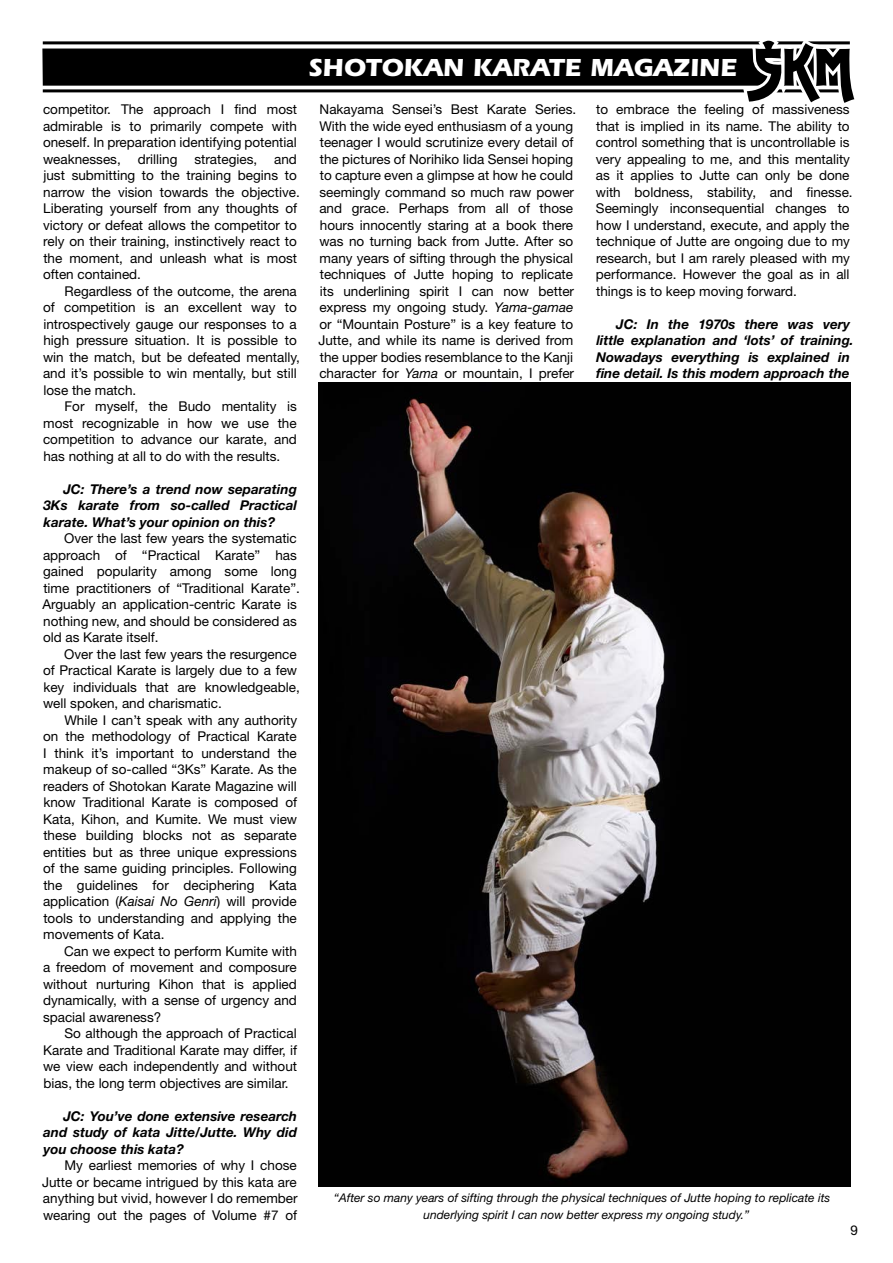
<style>
.page{position:relative;width:893px;height:1263px;background:#fff}
.page>*{position:absolute;margin:0;border:0;box-sizing:border-box;transform-origin:0 0}
.t1{font:700 25.5px "ITC Eras Std";color:#fff}
.t2{font:13.5px/16.5px "Helvetica Neue LT Std";color:#000;text-align:justify}
.t3{font:italic 700 13.5px/16.5px "Helvetica Neue LT Std";color:#000;text-align:justify}
.t4{font:italic 12px/18px "Helvetica Neue LT Std";color:#000}
.s1{font-style:italic}
</style>
<div class="page">
<svg style="left:43px;top:44px;width:77px;height:5px"></svg>
<hr style="left:43px;top:89px;width:807px;height:3px;background:#000">
<hr style="left:43px;top:41px;width:807px;height:3px;background:#000">
<div style="left:43px;top:49px;width:807px;height:37px;background:#000"></div>
<svg style="left:741px;top:40px;width:114px;height:63px"></svg>
<img style="left:319px;top:382px;width:531px;height:805px">
<h1 class="t1" style="left:308px;top:52px;width:431px">SHOTOKAN KARATE MAGAZINE</h1>
<p class="t2" style="left:43px;top:101px;width:256px">competitor. The approach I find most admirable is to primarily compete with oneself. In preparation identifying potential weaknesses,</p>
<p class="t2" style="left:43px;top:151px;width:258px;text-align:left;text-indent:231px">and just submitting to the training begins to narrow the vision towards the objective.<br>Liberating yourself from any thoughts of victory or defeat allows the competitor to rely on their training, instinctively react to the moment, and unleash what is most often contained.</p>
<p class="t2" style="left:43px;top:283px;width:258px;text-align:left;text-indent:22px">Regardless of the outcome, the arena of competition is an excellent way to introspectively gauge our responses to a high pressure situation. It is possible to win the match, but be defeated mentally, and it’s possible to win mentally, but still lose the match.</p>
<p class="t2" style="left:43px;top:398px;width:255px;text-indent:22px">For myself, the Budo mentality is most recognizable in how we use the competition to advance our karate, and has nothing at all to do with the results.</p>
<p class="t3" style="left:43px;top:480px;width:255px;text-indent:20px">JC: There’s a trend now separating 3Ks karate from so-called Practical karate. What’s your opinion on this?</p>
<p class="t2" style="left:42px;top:530px;width:259px;text-align:left;text-indent:22px">Over the last few years the systematic approach of “Practical Karate” has gained popularity among some long time practitioners of “Traditional Karate”.<br>Arguably an application-centric Karate is nothing new, and should be considered as old as Karate itself.</p>
<p class="t2" style="left:43px;top:645px;width:258px;text-align:left;text-indent:21px">Over the last few years the resurgence of Practical Karate is largely due to a few key individuals that are knowledgeable, well spoken, and charismatic.</p>
<p class="t2" style="left:43px;top:711px;width:256px;text-indent:21px">While I can’t speak with any authority on the methodology of Practical Karate I think it’s important to understand the makeup of so-called “3Ks” Karate. As the readers of Shotokan Karate Magazine will know Traditional Karate is composed of Kata, Kihon, and Kumite. We must view these building blocks not as separate entities but as three unique expressions of the same guiding principles. Following the guidelines for deciphering Kata application (<span class="s1">Kaisai No Genri</span>) will provide tools to understanding and applying the movements of Kata.</p>
<p class="t2" style="left:43px;top:942px;width:255px;text-indent:21px">Can we expect to perform Kumite with a freedom of movement and composure without nurturing Kihon that is applied dynamically, with a sense of urgency and spacial awareness?</p>
<p class="t2" style="left:43px;top:1025px;width:256px;text-indent:21px">So although the approach of Practical Karate and Traditional Karate may differ, if we view each independently and without bias, the long term objectives are similar.</p>
<p class="t3" style="left:43px;top:1107px;width:256px;text-indent:20px">JC: You’ve done extensive research and study of kata Jitte/Jutte. Why did you choose this kata?</p>
<p class="t2" style="left:42px;top:1157px;width:257px;text-indent:22px">My earliest memories of why I chose Jutte or became intrigued by this kata are anything but vivid, however I do remember wearing out the pages of Volume #7 of</p>
<p class="t2" style="left:138px;top:151px;width:41px">drilling</p>
<p class="t2" style="left:194px;top:151px;width:64px">strategies,</p>
<p class="t2" style="left:318px;top:101px;width:259px;text-align:left">Nakayama Sensei’s Best Karate Series.<br>With the wide eyed enthusiasm of a young teenager I would scrutinize every detail of the pictures of Norihiko Iida Sensei hoping to capture even a glimpse at how he could seemingly command so much raw power and grace. Perhaps from all of those hours innocently staring at a book there was no turning back from Jutte. After so many years of sifting through the physical techniques of Jutte hoping to replicate its underlining spirit I can now better express my ongoing study. <span class="s1">Yama-gamae </span>or “Mountain Posture” is a key feature to Jutte, and while its name is derived from the upper bodies resemblance to the Kanji character for <span class="s1">Yama</span> or mountain, I prefer</p>
<p class="t2" style="left:596px;top:101px;width:258px;text-align:left">to embrace the feeling of massiveness that is implied in its name. The ability to control something that is uncontrollable is very appealing to me, and this mentality as it applies to Jutte can only be done with boldness, stability, and finesse.<br>Seemingly inconsequential changes to how I understand, execute, and apply the technique of Jutte are ongoing due to my research, but I am rarely pleased with my performance. However the goal as in all things is to keep moving forward.</p>
<p class="t3" style="left:596px;top:315px;width:259px;text-align:left;text-indent:20px">JC: In the 1970s there was very little explanation and ‘lots’ of training.<br>Nowadays everything is explained in fine detail. Is this modern approach the</p>
<p class="t4" style="left:423px;top:1188px;width:408px;text-indent:-90px">“After so many years of sifting through the physical techniques of Jutte hoping to replicate its underlying spirit I can now better express my ongoing study.”</p>
<p class="t2" style="left:850px;top:1222px;width:9px">9</p>
</div>
